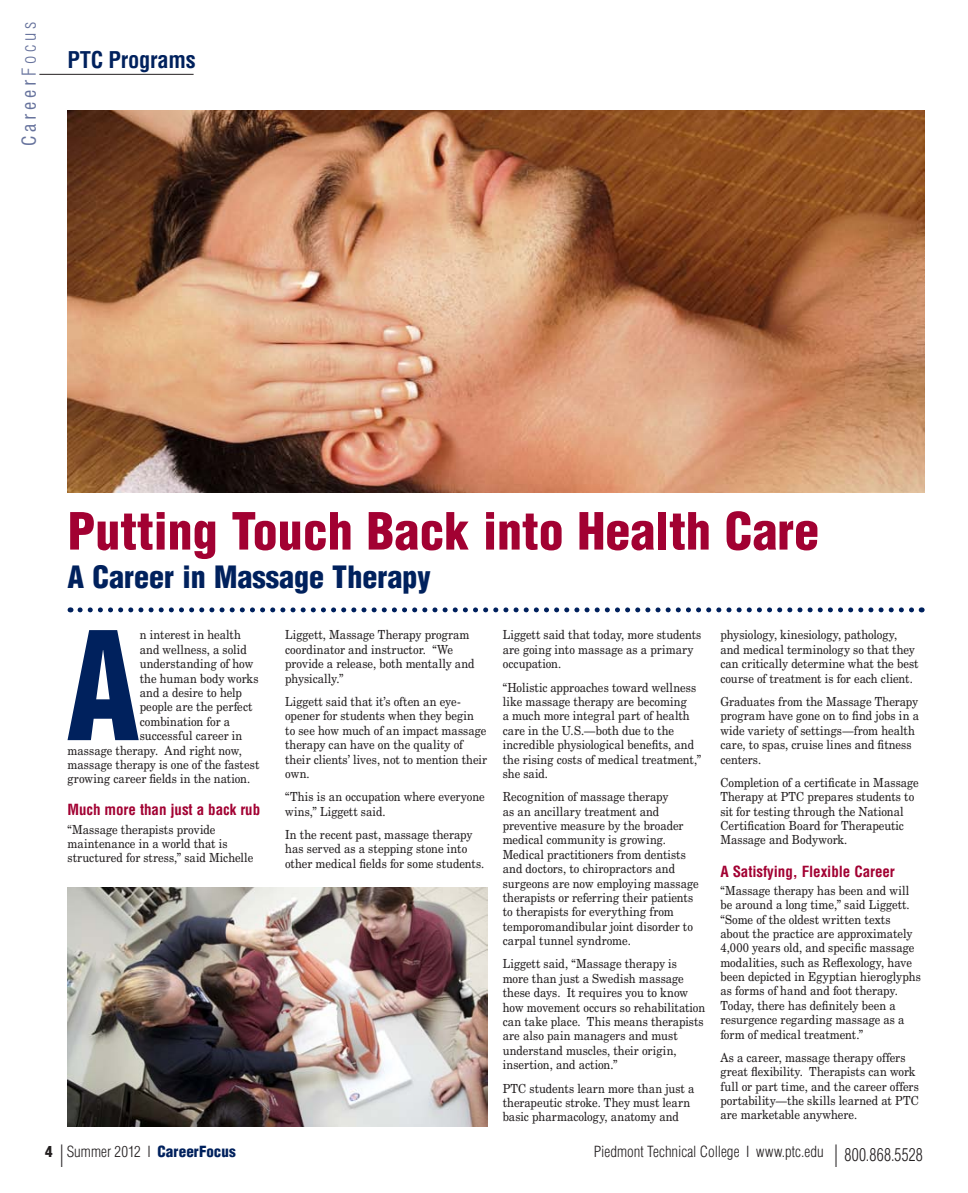
<style>
.page{position:relative;width:968px;height:1193px;background:#fff}
.page>*{position:absolute;margin:0;border:0;box-sizing:border-box;transform-origin:0 0}
.t1{font:900 condensed 146.62px "Helvetica LT Std";color:#00215d;scale:.9 1}
.t2{font:900 condensed 50px "Helvetica LT Std";color:#a20132}
.t3{font:900 condensed 30px "Helvetica LT Std";color:#00215d}
.t4{font:700 condensed 22.5px "Helvetica LT Std";letter-spacing:-.01em;color:#00215d}
.t5{font:condensed 18.75px "Helvetica LT Std";letter-spacing:.2em;color:#67739d}
.t6{font:300 condensed 15px "Helvetica LT Std";color:#231f20}
.t7{font:700 condensed 15px "Helvetica LT Std";letter-spacing:-.005em;color:#a20132}
.t8{font:12.5px/14.4px "New Century Schlbk LT Std";letter-spacing:.005em;color:#231f20;scale:.9 1}
.s1{font-weight:300}
.s2{font-weight:900}
.s3{font-size:30px}
.s4{font-weight:900;color:#00215d}
.s5{font-size:17.5px}
</style>
<div class="page">
<img style="left:68px;top:887px;width:419px;height:239px">
<img style="left:68px;top:110px;width:856px;height:382px">
<svg style="left:80px;top:607px;width:842px;height:5px"></svg>
<hr style="left:39px;top:74px;width:155px;height:1px;background:#231f20">
<h3 class="t5" style="left:17px;top:146px;width:126px;rotate:-90deg">Career<span class="s1">Focus</span></h3>
<h3 class="t4" style="left:68px;top:46px;width:130px">PTC Programs</h3>
<h2 class="t2" style="left:68px;top:499px;width:753px">Putting Touch Back into Health Care</h2>
<h3 class="t3" style="left:68px;top:557px;width:364px">A Career in Massage Therapy</h3>
<h1 class="t1" style="left:66px;top:593px;width:83px">A</h1>
<p class="t8" style="left:140px;top:628px;width:114px">n interest in health</p>
<p class="t8" style="left:140px;top:642px;width:120px">and wellness, a solid</p>
<p class="t8" style="left:140px;top:656px;width:128px">understanding of how</p>
<p class="t8" style="left:140px;top:671px;width:133px">the human body works</p>
<p class="t8" style="left:140px;top:685px;width:115px">and a desire to help</p>
<p class="t8" style="left:140px;top:699px;width:127px">people are the perfect</p>
<p class="t8" style="left:140px;top:714px;width:102px">combination for a</p>
<p class="t8" style="left:140px;top:728px;width:115px">successful career in</p>
<p class="t8" style="left:68px;top:743px;width:195px">massage therapy. And right now,</p>
<p class="t8" style="left:68px;top:757px;width:215px">massage therapy is one of the fastest</p>
<p class="t8" style="left:68px;top:771px;width:204px">growing career fields in the nation.</p>
<p class="t7" style="left:68px;top:800px;width:194px">Much more than just a back rub</p>
<p class="t8" style="left:68px;top:822px;width:208px">“Massage therapists provide maintenance in a world that is structured for stress,” said Michelle</p>
<p class="t8" style="left:285px;top:628px;width:212px">Liggett, Massage Therapy program coordinator and instructor. “We provide a release, both mentally and physically.”</p>
<p class="t8" style="left:285px;top:694px;width:226px">Liggett said that it’s often an eye&shy;opener for students when they begin to see how much of an impact massage therapy can have on the quality of their clients’ lives, not to mention their own.</p>
<p class="t8" style="left:285px;top:789px;width:223px">“This is an occupation where everyone wins,” Liggett said.</p>
<p class="t8" style="left:285px;top:827px;width:223px">In the recent past, massage therapy has served as a stepping stone into other medical fields for some students.</p>
<p class="t8" style="left:502px;top:628px;width:222px">Liggett said that today, more students are going into massage as a primary occupation.</p>
<p class="t8" style="left:502px;top:680px;width:222px">“Holistic approaches toward wellness like massage therapy are becoming<br>a much more integral part of health care in the U.S.—both due to the incredible physiological benefits, and the rising costs of medical treatment,” she said.</p>
<p class="t8" style="left:502px;top:789px;width:219px">Recognition of massage therapy<br>as an ancillary treatment and preventive measure by the broader medical community is growing.<br>Medical practitioners from dentists and doctors, to chiropractors and surgeons are now employing massage therapists or referring their patients to therapists for everything from temporomandibular joint disorder to carpal tunnel syndrome.</p>
<p class="t8" style="left:502px;top:956px;width:226px">Liggett said, “Massage therapy is more than just a Swedish massage these days. It requires you to know how movement occurs so rehabilitation can take place. This means therapists are also pain managers and must understand muscles, their origin, insertion, and action.”</p>
<p class="t8" style="left:502px;top:1080px;width:214px">PTC students learn more than just a therapeutic stroke. They must learn basic pharmacology, anatomy and</p>
<p class="t8" style="left:720px;top:628px;width:222px">physiology, kinesiology, pathology, and medical terminology so that they can critically determine what the best course of treatment is for each client.</p>
<p class="t8" style="left:720px;top:694px;width:222px">Graduates from the Massage Therapy program have gone on to find jobs in a wide variety of settings—from health care, to spas, cruise lines and fitness centers.</p>
<p class="t8" style="left:720px;top:775px;width:222px">Completion of a certificate in Massage Therapy at PTC prepares students to sit for testing through the National Certification Board for Therapeutic Massage and Bodywork.</p>
<p class="t7" style="left:720px;top:861px;width:176px">A Satisfying, Flexible Career</p>
<p class="t8" style="left:720px;top:883px;width:224px">“Massage therapy has been and will be around a long time,” said Liggett. “Some of the oldest written texts about the practice are approximately 4,000 years old, and specific massage modalities, such as Reflexology, have been depicted in Egyptian hieroglyphs as forms of hand and foot therapy.<br>Today, there has definitely been a resurgence regarding massage as a form of medical treatment.”</p>
<p class="t8" style="left:720px;top:1050px;width:222px">As a career, massage therapy offers great flexibility. Therapists can work full or part time, and the career offers portability—the skills learned at PTC are marketable anywhere.</p>
<p class="t6" style="left:45px;top:1142px;width:192px"><span class="s2">4</span> <span class="s3">I</span> Summer 2012 I <span class="s4">CareerFocus</span></p>
<p class="t6" style="left:594px;top:1142px;width:330px">Piedmont Technical College I www.ptc.edu <span class="s3">I</span> <span class="s5">800.868.5528</span></p>
</div>
